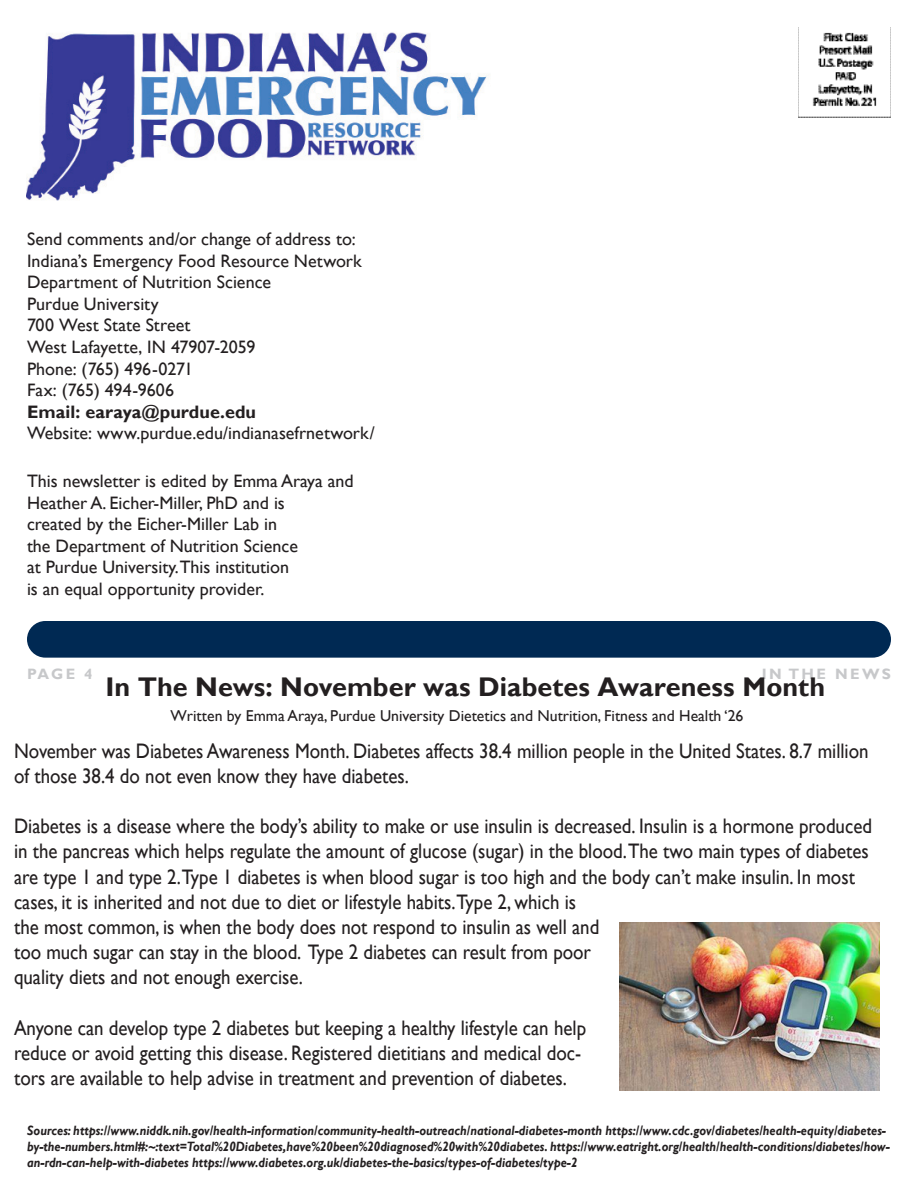
<style>
.page{position:relative;width:918px;height:1188px;background:#fff}
.page>*{position:absolute;margin:0;border:0;box-sizing:border-box;transform-origin:0 0}
.t1{font:700 27px "Gill Sans";color:#231f20}
.t2{font:21px/25.2px "Gill Sans";color:#231f20;scale:.9 1}
.t3{font:18px/21.6px "Gill Sans";color:#231f20}
.t4{font:700 18px "Gill Sans";letter-spacing:.005em;color:#231f20}
.t5{font:15.75px "Gill Sans";color:#231f20}
.t6{font:700 15px "Gill Sans";letter-spacing:.16em;color:#c7c8ca}
.t7{font:italic 700 13.5px/16.2px "Gill Sans";color:#231f20;scale:.9 1}
</style>
<div class="page">
<div style="left:27px;top:621px;width:864px;height:37px;background:#002953;border-radius:18px"></div>
<img style="left:798px;top:27px;width:93px;height:91px">
<img style="left:26px;top:32px;width:461px;height:169px">
<img style="left:620px;top:922px;width:259px;height:168px">
<p class="t3" style="left:27px;top:228px;width:330px">Send comments and/or change of address to:</p>
<p class="t3" style="left:27px;top:250px;width:336px">Indiana’s Emergency Food Resource Network</p>
<p class="t3" style="left:27px;top:272px;width:246px">Department of Nutrition Science</p>
<p class="t3" style="left:27px;top:293px;width:133px">Purdue University</p>
<p class="t3" style="left:27px;top:315px;width:165px">700 West State Street</p>
<p class="t3" style="left:27px;top:336px;width:230px">West Lafayette, IN 47907-2059</p>
<p class="t3" style="left:27px;top:358px;width:168px">Phone: (765) 496-0271</p>
<p class="t3" style="left:27px;top:380px;width:149px">Fax: (765) 494-9606</p>
<p class="t4" style="left:27px;top:401px;width:231px">Email: earaya@purdue.edu</p>
<p class="t3" style="left:27px;top:423px;width:349px">Website: www.purdue.edu/indianasefrnetwork/</p>
<p class="t3" style="left:27px;top:470px;width:328px">This newsletter is edited by Emma Araya and Heather A. Eicher-Miller, PhD and is<br>created by the Eicher-Miller Lab in<br>the Department of Nutrition Science<br>at Purdue University.This institution<br>is an equal opportunity provider.</p>
<p class="t6" style="left:27px;top:665px;width:67px">PAGE 4</p>
<p class="t6" style="left:762px;top:665px;width:131px">IN THE NEWS</p>
<p class="t1" style="left:106px;top:671px;width:721px">In The News: November was Diabetes Awareness Month</p>
<p class="t5" style="left:171px;top:707px;width:574px">Written by Emma Araya, Purdue University Dietetics and Nutrition, Fitness and Health ‘26</p>
<p class="t2" style="left:14px;top:738px;width:951px">November was Diabetes Awareness Month. Diabetes affects 38.4 million people in the United States. 8.7 million of those 38.4 do not even know they have diabetes.</p>
<p class="t2" style="left:14px;top:814px;width:955px">Diabetes is a disease where the body’s ability to make or use insulin is decreased. Insulin is a hormone produced in the pancreas which helps regulate the amount of glucose (sugar) in the blood.The two main types of diabetes are type 1 and type 2.Type 1 diabetes is when blood sugar is too high and the body can’t make insulin. In most cases, it is inherited and not due to diet or lifestyle habits.Type 2, which is<br>the most common, is when the body does not respond to insulin as well and<br>too much sugar can stay in the blood. Type 2 diabetes can result from poor<br>quality diets and not enough exercise.</p>
<p class="t2" style="left:14px;top:1015px;width:637px">Anyone can develop type 2 diabetes but keeping a healthy lifestyle can help reduce or avoid getting this disease. Registered dietitians and medical doc&shy;tors are available to help advise in treatment and prevention of diabetes.</p>
<p class="t7" style="left:27px;top:1122px;width:960px">Sources: https://www.niddk.nih.gov/health-information/community-health-outreach/national-diabetes-month https://www.cdc.gov/diabetes/health-equity/diabetes&shy;by-the-numbers.html#:~:text=Total%20Diabetes,have%20been%20diagnosed%20with%20diabetes. https://www.eatright.org/health/health-conditions/diabetes/how&shy;an-rdn-can-help-with-diabetes https://www.diabetes.org.uk/diabetes-the-basics/types-of-diabetes/type-2</p>
</div>
